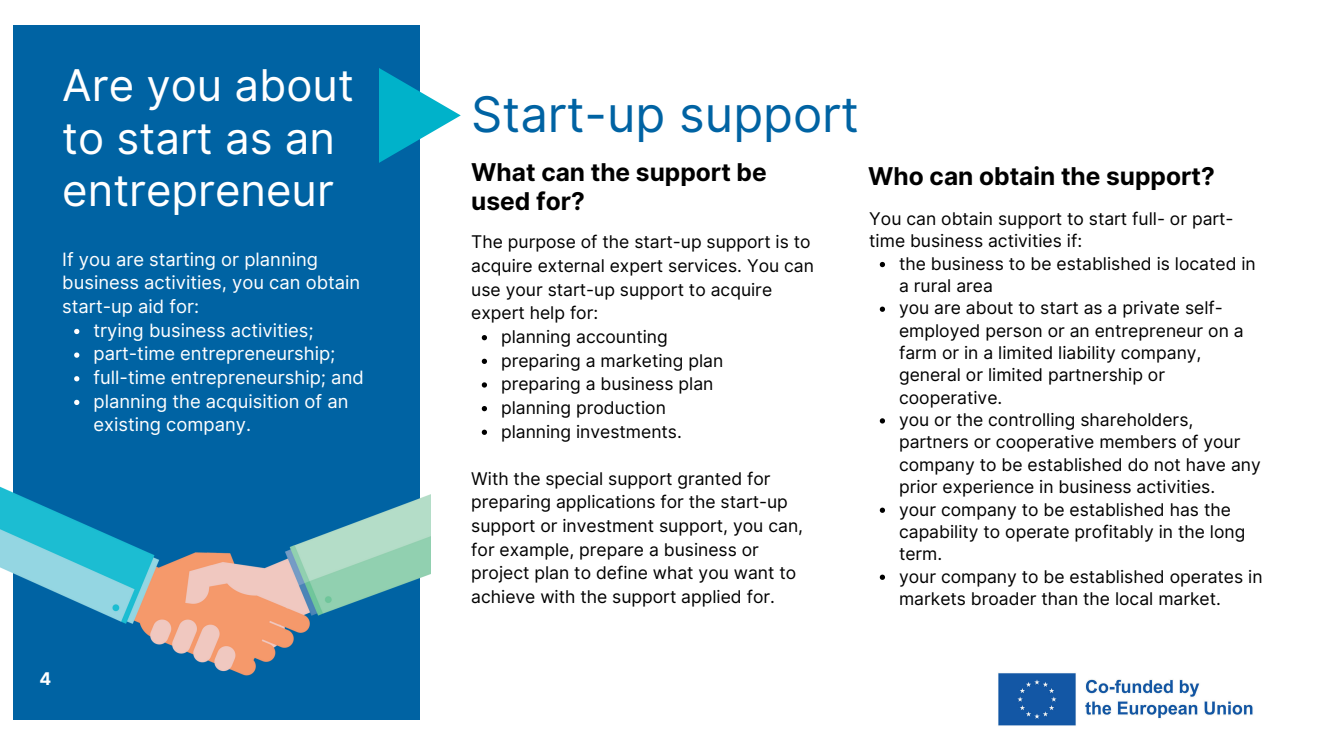
<style>
.page{position:relative;width:1339px;height:745px;background:#fff}
.page>*{position:absolute;margin:0;border:0;box-sizing:border-box;transform-origin:0 0}
.t1{font:49px "Inter";color:#0063a3}
.t2{font:43.75px/52.5px "Inter";color:#fff}
.t3{font:700 24.5px/28.9px "Inter";color:#000}
.t4{font:18.38px/23.6px "Inter";color:#fff}
.t5{font:17.5px/22.4px "Inter";color:#000}
.t6{font:700 17.5px "Inter";color:#fff}
</style>
<div class="page">
<div style="left:14px;top:25px;width:406px;height:694px;background:#0063a3"></div>
<svg style="left:379px;top:68px;width:82px;height:95px"></svg>
<img style="left:0;top:444px;width:430px;height:276px">
<svg style="left:74px;top:328px;width:5px;height:6px"></svg>
<svg style="left:74px;top:352px;width:5px;height:5px"></svg>
<svg style="left:74px;top:376px;width:5px;height:5px"></svg>
<svg style="left:74px;top:399px;width:5px;height:6px"></svg>
<svg style="left:880px;top:262px;width:5px;height:5px"></svg>
<svg style="left:880px;top:306px;width:5px;height:6px"></svg>
<svg style="left:880px;top:418px;width:5px;height:5px"></svg>
<svg style="left:880px;top:507px;width:5px;height:5px"></svg>
<svg style="left:880px;top:574px;width:5px;height:5px"></svg>
<svg style="left:482px;top:335px;width:5px;height:5px"></svg>
<svg style="left:482px;top:358px;width:5px;height:6px"></svg>
<svg style="left:482px;top:382px;width:5px;height:5px"></svg>
<svg style="left:482px;top:406px;width:5px;height:5px"></svg>
<svg style="left:482px;top:429px;width:5px;height:5px"></svg>
<img style="left:998px;top:672px;width:255px;height:54px">
<p class="t2" style="left:62px;top:59px;width:293px">Are you about to start as an entrepreneur</p>
<p class="t4" style="left:62px;top:247px;width:299px">If you are starting or planning business activities, you can obtain start-up aid for:</p>
<p class="t4" style="left:94px;top:318px;width:222px">trying business activities;</p>
<p class="t4" style="left:94px;top:341px;width:243px">part-time entrepreneurship;</p>
<p class="t4" style="left:94px;top:365px;width:272px">full-time entrepreneurship; and</p>
<p class="t4" style="left:94px;top:389px;width:256px">planning the acquisition of an existing company.</p>
<p class="t6" style="left:40px;top:667px;width:13px">4</p>
<p class="t1" style="left:471px;top:85px;width:389px">Start-up support</p>
<p class="t3" style="left:471px;top:158px;width:297px">What can the support be used for?</p>
<p class="t5" style="left:471px;top:230px;width:344px;line-height:23.6px">The purpose of the start-up support is to acquire external expert services. You can use your start-up support to acquire expert help for:</p>
<h3 class="t5" style="left:501px;top:325px;width:168px">planning accounting</h3>
<p class="t5" style="left:501px;top:349px;width:224px">preparing a marketing plan</p>
<p class="t5" style="left:501px;top:372px;width:214px">preparing a business plan</p>
<p class="t5" style="left:501px;top:396px;width:166px">planning production</p>
<p class="t5" style="left:501px;top:420px;width:182px">planning investments.</p>
<p class="t5" style="left:471px;top:466px;width:333px;line-height:23.6px">With the special support granted for preparing applications for the start-up support or investment support, you can, for example, prepare a business or project plan to define what you want to achieve with the support applied for.</p>
<h1 class="t3" style="left:868px;top:162px;width:348px">Who can obtain the support?</h1>
<h3 class="t5" style="left:869px;top:207px;width:366px">You can obtain support to start full- or part&shy;time business activities if:</h3>
<p class="t5" style="left:899px;top:252px;width:358px">the business to be established is located in a rural area</p>
<p class="t5" style="left:899px;top:297px;width:346px">you are about to start as a private self&shy;employed person or an entrepreneur on a farm or in a limited liability company, general or limited partnership or cooperative.</p>
<p class="t5" style="left:899px;top:408px;width:363px">you or the controlling shareholders, partners or cooperative members of your company to be established do not have any prior experience in business activities.</p>
<p class="t5" style="left:899px;top:497px;width:348px">your company to be established has the capability to operate profitably in the long term.</p>
<p class="t5" style="left:899px;top:564px;width:365px">your company to be established operates in markets broader than the local market.</p>
</div>
